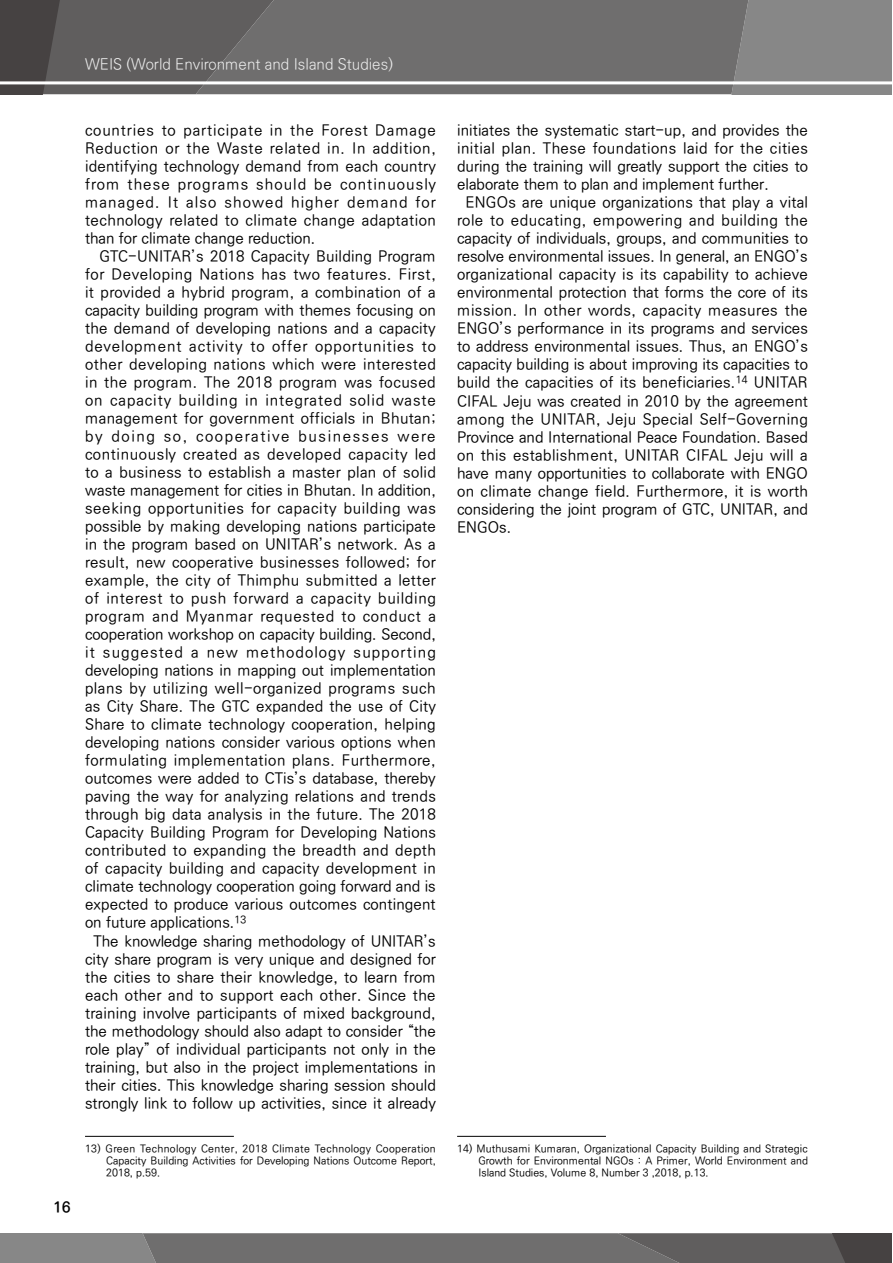
<style>
.page{position:relative;width:893px;height:1263px;background:#fff}
.page>*{position:absolute;margin:0;border:0;box-sizing:border-box;transform-origin:0 0}
.t1{font:500 15px/18px "Ko Pub Dotum";letter-spacing:.015em;color:#000;text-align:justify}
.t2{font:500 15px "Ko Pub Dotum";letter-spacing:.035em;color:#000}
.t3{font:500 15px "Ko Pub Dotum";letter-spacing:.04em;color:#000}
.t4{font:500 15px "Ko Pub Dotum";letter-spacing:.06em;color:#000}
.t5{font:500 15px "Ko Pub Dotum";letter-spacing:.05em;color:#000}
.t6{font:500 15px "Ko Pub Dotum";letter-spacing:-.005em;color:#000}
.t7{font:300 15px "Ko Pub Dotum";color:#efefef}
.t8{font:500 15px "Ko Pub Dotum";letter-spacing:.08em;color:#000}
.t9{font:500 15px "Ko Pub Dotum";letter-spacing:.105em;color:#000}
.t10{font:700 15px "Ko Pub Dotum";color:#000}
.t11{font:500 10.5px/12px "Ko Pub Dotum";color:#000;text-align:justify}
</style>
<div class="page">
<div style="left:748px;top:0;width:144px;height:94px;background:#878787"></div>
<div style="left:274px;top:0;width:474px;height:94px;background:#6f6e6e"></div>
<svg style="left:0;top:0;width:274px;height:94px;background:#5d5b5b"></svg>
<hr style="left:0;top:81px;width:893px;height:3px;background:#fff">
<svg style="left:0;top:1233px;width:892px;height:30px;background:#6e6d6d"></svg>
<hr style="left:85px;top:1136px;width:149px;height:1px;background:#000">
<hr style="left:457px;top:1136px;width:149px;height:1px;background:#000">
<p class="t7" style="left:85px;top:57px;width:309px">WEIS (World Environment and Island Studies)</p>
<p class="t10" style="left:54px;top:1199px;width:18px">16</p>
<p class="t1" style="left:85px;top:122px;width:352px">countries to participate in the Forest Damage Reduction or the Waste related in. In addition, identifying technology demand from each country from these programs should be continuously managed. It also showed higher demand for technology related to climate change adaptation than for climate change reduction.</p>
<p class="t1" style="left:100px;top:248px;width:338px">GTC-UNITAR’s 2018 Capacity Building Program</p>
<p class="t3" style="left:85px;top:267px;width:352px">for Developing Nations has two features. First,</p>
<p class="t1" style="left:85px;top:284px;width:352px">it provided a hybrid program, a combination of a</p>
<p class="t1" style="left:85px;top:302px;width:352px">capacity building program with themes focusing on</p>
<p class="t1" style="left:85px;top:320px;width:352px">the demand of developing nations and a capacity</p>
<p class="t4" style="left:85px;top:339px;width:352px">development activity to offer opportunities to</p>
<p class="t2" style="left:85px;top:357px;width:352px">other developing nations which were interested</p>
<p class="t1" style="left:85px;top:374px;width:352px">in the program. The 2018 program was focused</p>
<p class="t4" style="left:85px;top:393px;width:352px">on capacity building in integrated solid waste</p>
<p class="t1" style="left:85px;top:410px;width:352px">management for government officials in Bhutan;</p>
<p class="t9" style="left:85px;top:429px;width:352px">by doing so, cooperative businesses were</p>
<p class="t3" style="left:85px;top:447px;width:352px">continuously created as developed capacity led</p>
<p class="t1" style="left:85px;top:464px;width:352px">to a business to establish a master plan of solid</p>
<p class="t1" style="left:85px;top:482px;width:352px">waste management for cities in Bhutan. In addition,</p>
<p class="t3" style="left:85px;top:501px;width:352px">seeking opportunities for capacity building was</p>
<p class="t1" style="left:85px;top:518px;width:352px">possible by making developing nations participate</p>
<p class="t1" style="left:85px;top:536px;width:352px">in the program based on UNITAR’s network. As a</p>
<p class="t1" style="left:85px;top:554px;width:352px">result, new cooperative businesses followed; for</p>
<p class="t1" style="left:85px;top:572px;width:352px">example, the city of Thimphu submitted a letter</p>
<p class="t5" style="left:85px;top:591px;width:352px">of interest to push forward a capacity building</p>
<p class="t5" style="left:85px;top:609px;width:352px">program and Myanmar requested to conduct a</p>
<p class="t1" style="left:85px;top:626px;width:352px">cooperation workshop on capacity building. Second,</p>
<p class="t8" style="left:85px;top:645px;width:352px">it suggested a new methodology supporting</p>
<p class="t1" style="left:85px;top:662px;width:352px">developing nations in mapping out implementation</p>
<p class="t2" style="left:85px;top:681px;width:352px">plans by utilizing well-organized programs such</p>
<p class="t1" style="left:85px;top:698px;width:352px">as City Share. The GTC expanded the use of City</p>
<p class="t1" style="left:85px;top:716px;width:352px">Share to climate technology cooperation, helping</p>
<p class="t1" style="left:85px;top:734px;width:352px">developing nations consider various options when</p>
<p class="t2" style="left:85px;top:753px;width:352px">formulating implementation plans. Furthermore,</p>
<p class="t1" style="left:85px;top:770px;width:352px">outcomes were added to CTis’s database, thereby</p>
<p class="t1" style="left:85px;top:788px;width:352px">paving the way for analyzing relations and trends</p>
<p class="t1" style="left:85px;top:806px;width:352px">through big data analysis in the future. The 2018</p>
<p class="t1" style="left:85px;top:824px;width:352px">Capacity Building Program for Developing Nations</p>
<p class="t1" style="left:85px;top:842px;width:352px">contributed to expanding the breadth and depth</p>
<p class="t1" style="left:85px;top:860px;width:352px">of capacity building and capacity development in</p>
<p class="t1" style="left:85px;top:878px;width:352px">climate technology cooperation going forward and is</p>
<p class="t1" style="left:85px;top:896px;width:352px">expected to produce various outcomes contingent</p>
<p class="t1" style="left:85px;top:914px;width:163px">on future applications.<sup>13</sup></p>
<p class="t1" style="left:94px;top:933px;width:344px">The knowledge sharing methodology of UNITAR’s</p>
<p class="t1" style="left:85px;top:951px;width:352px">city share program is very unique and designed for</p>
<p class="t1" style="left:85px;top:969px;width:352px">the cities to share their knowledge, to learn from</p>
<p class="t1" style="left:85px;top:987px;width:352px">each other and to support each other. Since the</p>
<p class="t1" style="left:85px;top:1005px;width:352px">training involve participants of mixed background,</p>
<p class="t1" style="left:85px;top:1023px;width:352px">the methodology should also adapt to consider “the</p>
<p class="t1" style="left:85px;top:1041px;width:352px">role play” of individual participants not only in the</p>
<p class="t1" style="left:85px;top:1059px;width:352px">training, but also in the project implementations in</p>
<p class="t1" style="left:85px;top:1077px;width:352px">their cities. This knowledge sharing session should</p>
<p class="t1" style="left:85px;top:1095px;width:352px">strongly link to follow up activities, since it already</p>
<p class="t1" style="left:457px;top:122px;width:352px">initiates the systematic start-up, and provides the</p>
<p class="t1" style="left:457px;top:140px;width:352px">initial plan. These foundations laid for the cities</p>
<p class="t1" style="left:457px;top:158px;width:352px">during the training will greatly support the cities to</p>
<p class="t1" style="left:457px;top:176px;width:313px">elaborate them to plan and implement further.</p>
<p class="t1" style="left:466px;top:194px;width:344px">ENGOs are unique organizations that play a vital</p>
<p class="t2" style="left:457px;top:213px;width:352px">role to educating, empowering and building the</p>
<p class="t1" style="left:457px;top:230px;width:352px">capacity of individuals, groups, and communities to</p>
<p class="t6" style="left:457px;top:249px;width:352px">resolve environmental issues. In general, an ENGO’s</p>
<p class="t1" style="left:457px;top:266px;width:352px">organizational capacity is its capability to achieve</p>
<p class="t1" style="left:457px;top:284px;width:352px">environmental protection that forms the core of its</p>
<p class="t2" style="left:457px;top:303px;width:352px">mission. In other words, capacity measures the</p>
<p class="t1" style="left:457px;top:320px;width:352px">ENGO’s performance in its programs and services</p>
<p class="t1" style="left:457px;top:338px;width:352px">to address environmental issues. Thus, an ENGO’s</p>
<p class="t1" style="left:457px;top:356px;width:352px">capacity building is about improving its capacities to</p>
<p class="t1" style="left:457px;top:374px;width:352px">build the capacities of its beneficiaries.<sup>14</sup> UNITAR</p>
<p class="t1" style="left:457px;top:393px;width:352px">CIFAL Jeju was created in 2010 by the agreement</p>
<p class="t1" style="left:457px;top:411px;width:352px">among the UNITAR, Jeju Special Self-Governing</p>
<p class="t1" style="left:457px;top:429px;width:352px">Province and International Peace Foundation. Based</p>
<p class="t1" style="left:457px;top:447px;width:352px">on this establishment, UNITAR CIFAL Jeju will a</p>
<p class="t1" style="left:457px;top:465px;width:352px">have many opportunities to collaborate with ENGO</p>
<p class="t1" style="left:457px;top:483px;width:352px">on climate change field. Furthermore, it is worth</p>
<p class="t1" style="left:457px;top:501px;width:352px">considering the joint program of GTC, UNITAR, and</p>
<p class="t1" style="left:457px;top:519px;width:56px">ENGOs.</p>
<p class="t11" style="left:106px;top:1143px;width:331px;text-indent:-21px">13) Green Technology Center, 2018 Climate Technology Cooperation Capacity Building Activities for Developing Nations Outcome Report, 2018, p.59.</p>
<p class="t11" style="left:478px;top:1143px;width:331px;text-indent:-21px">14) Muthusami Kumaran, Organizational Capacity Building and Strategic Growth for Environmental NGOs : A Primer, World Environment and Island Studies, Volume 8, Number 3 ,2018, p.13.</p>
</div>
